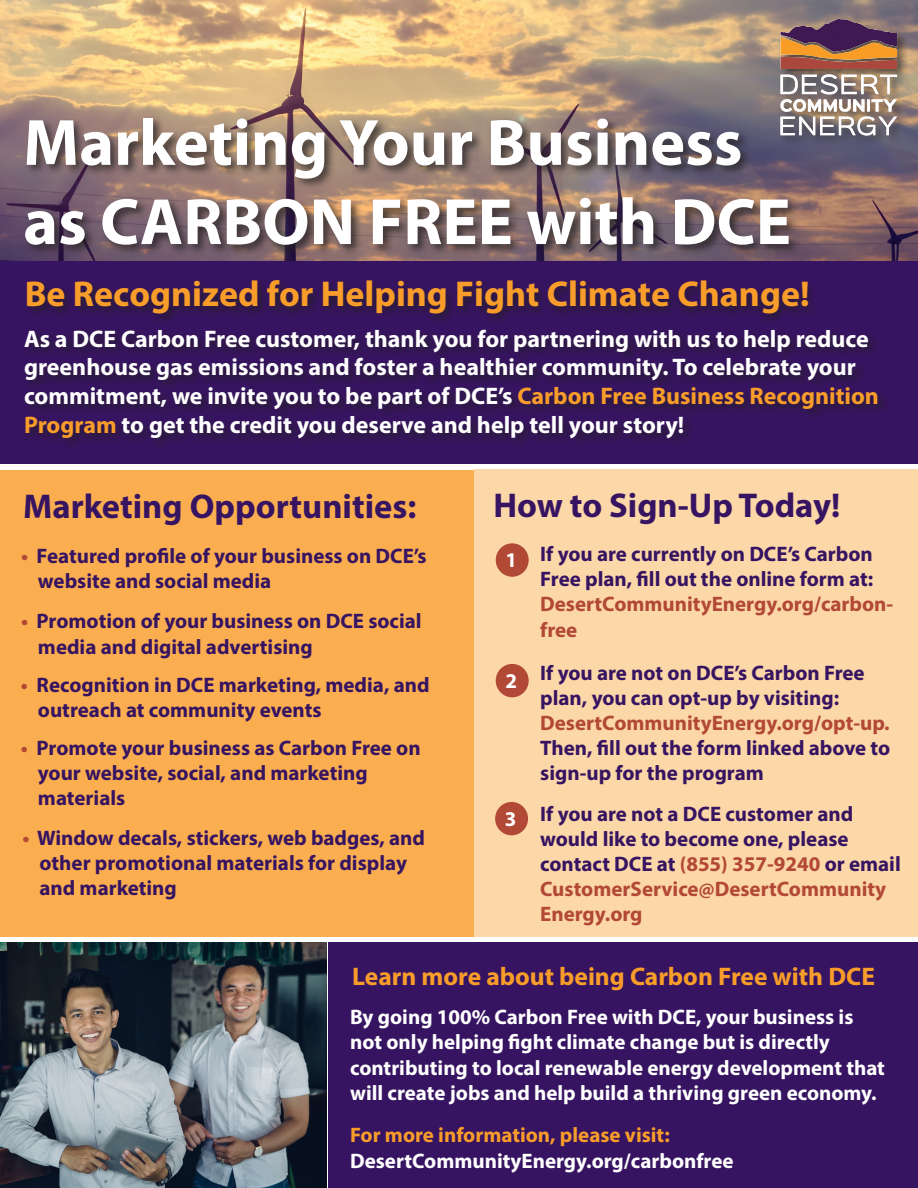
<style>
.page{position:relative;width:918px;height:1188px;background:#fff}
.page>*{position:absolute;margin:0;border:0;box-sizing:border-box;transform-origin:0 0}
.t1{font:700 66px "Myriad Pro";color:#fff}
.t2{font:700 36px "Myriad Pro";color:#f99d2a}
.t3{font:700 34.5px "Myriad Pro";color:#371461}
.t4{font:700 25.5px "Myriad Pro";color:#f99d2a}
.t5{font:700 24px/28.8px "Myriad Pro";color:#fff}
.t6{font:700 21px/25.2px "Myriad Pro";color:#371461}
.t7{font:700 21px/25.2px "Myriad Pro";color:#fff}
.t8{font:700 21px/25.2px "Myriad Pro";color:#b24836}
.t9{font:700 21px "Myriad Pro";color:#f99d2a}
.s1{color:#f99d2a}
.s2{color:#b24836}
.s3{color:#371461}
</style>
<div class="page">
<img style="left:0;top:0;width:918px;height:261px">
<div style="left:22px;top:115px;width:779px;height:142px;background:#231f20;opacity:.75"></div>
<div style="left:0;top:261px;width:918px;height:202px;background:#371461"></div>
<div style="left:24px;top:277px;width:793px;height:48px;background:#231f20;opacity:.75"></div>
<div style="left:22px;top:326px;width:868px;height:125px;background:#231f20;opacity:.75"></div>
<div style="left:778px;top:16px;width:131px;height:130px;background:#231f20;opacity:.75"></div>
<img style="left:777px;top:15px;width:125px;height:125px">
<div style="left:0;top:470px;width:474px;height:466px;background:#faae50"></div>
<div style="left:474px;top:470px;width:444px;height:467px;background:#fcd7a8"></div>
<div style="left:496px;top:543px;width:33px;height:34px;background:#b24836;border-radius:50%"></div>
<div style="left:496px;top:664px;width:33px;height:33px;background:#b24836;border-radius:50%"></div>
<div style="left:495px;top:802px;width:33px;height:33px;background:#b24836;border-radius:50%"></div>
<div style="left:329px;top:942px;width:589px;height:246px;background:#371461"></div>
<img style="left:0;top:942px;width:326px;height:246px">
<p class="t1" style="left:23px;top:100px;width:721px">Marketing Your Business</p>
<p class="t1" style="left:23px;top:179px;width:769px">as CARBON FREE with DCE</p>
<p class="t2" style="left:25px;top:270px;width:787px">Be Recognized for Helping Fight Climate Change!</p>
<p class="t5" style="left:24px;top:323px;width:846px">As a DCE Carbon Free customer, thank you for partnering with us to help reduce greenhouse gas emissions and foster a healthier community. To celebrate your</p>
<p class="t5" style="left:24px;top:381px;width:857px">commitment, we invite you to be part of DCE’s <span class="s1">Carbon Free Business Recognition</span></p>
<p class="t5" style="left:24px;top:410px;width:662px"><span class="s1">Program</span> to get the credit you deserve and help tell your story!</p>
<p class="t3" style="left:23px;top:484px;width:395px">Marketing Opportunities:</p>
<p class="t3" style="left:493px;top:483px;width:348px">How to Sign-Up Today!</p>
<p class="t7" style="left:505px;top:547px;width:13px">1</p>
<p class="t6" style="left:540px;top:541px;width:334px">If you are currently on DCE’s Carbon</p>
<p class="t6" style="left:540px;top:566px;width:335px">Free plan, fill out the online form at:</p>
<p class="t8" style="left:540px;top:591px;width:355px">DesertCommunityEnergy.org/carbon-</p>
<p class="t8" style="left:540px;top:616px;width:39px">free</p>
<p class="t6" style="left:540px;top:659px;width:326px">If you are not on DCE’s Carbon Free plan, you can opt-up by visiting:</p>
<p class="t6" style="left:540px;top:710px;width:352px;text-align:justify"><span class="s2">DesertCommunityEnergy.org/opt-up.<br></span>Then, fill out the form linked above to sign-up for the program</p>
<p class="t6" style="left:540px;top:800px;width:315px">If you are not a DCE customer and would like to become one, please</p>
<p class="t8" style="left:540px;top:851px;width:362px"><span class="s3">contact DCE at</span> (855) 357-9240 <span class="s3">or email<br></span>CustomerService@DesertCommunity<br>Energy.org</p>
<p class="t6" style="left:21px;top:542px;width:407px"><span class="s2">•</span> Featured profile of your business on DCE’s</p>
<p class="t6" style="left:38px;top:568px;width:235px">website and social media</p>
<p class="t6" style="left:21px;top:608px;width:402px"><span class="s2">•</span> Promotion of your business on DCE social</p>
<p class="t6" style="left:38px;top:633px;width:276px">media and digital advertising</p>
<p class="t6" style="left:21px;top:671px;width:410px"><span class="s2">•</span> Recognition in DCE marketing, media, and</p>
<p class="t6" style="left:38px;top:696px;width:285px">outreach at community events</p>
<p class="t6" style="left:21px;top:735px;width:401px"><span class="s2">•</span> Promote your business as Carbon Free on</p>
<p class="t6" style="left:38px;top:760px;width:331px">your website, social, and marketing</p>
<p class="t6" style="left:38px;top:785px;width:89px">materials</p>
<p class="t6" style="left:22px;top:825px;width:404px"><span class="s2">•</span> Window decals, stickers, web badges, and</p>
<p class="t6" style="left:39px;top:850px;width:369px">other promotional materials for display</p>
<p class="t6" style="left:39px;top:875px;width:139px">and marketing</p>
<p class="t7" style="left:505px;top:667px;width:13px">2</p>
<p class="t7" style="left:505px;top:805px;width:13px">3</p>
<p class="t4" style="left:352px;top:959px;width:524px">Learn more about being Carbon Free with DCE</p>
<p class="t7" style="left:350px;top:1004px;width:505px">By going 100% Carbon Free with DCE, your business is</p>
<p class="t7" style="left:350px;top:1029px;width:481px">not only helping fight climate change but is directly</p>
<p class="t7" style="left:350px;top:1054px;width:536px">contributing to local renewable energy development that will create jobs and help build a thriving green economy.</p>
<p class="t9" style="left:350px;top:1121px;width:321px">For more information, please visit:</p>
<p class="t7" style="left:350px;top:1148px;width:385px">DesertCommunityEnergy.org/carbonfree</p>
</div>
